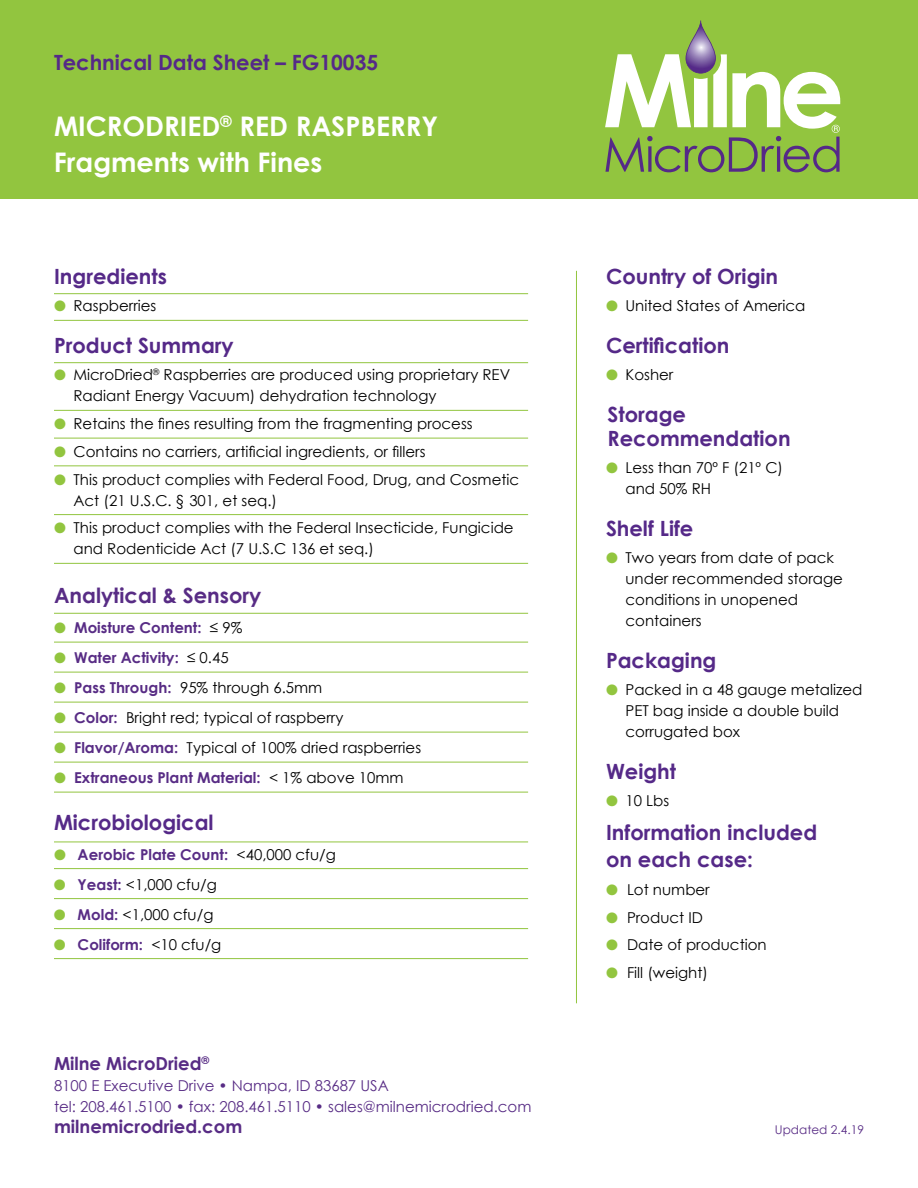
<style>
.page{position:relative;width:918px;height:1188px;background:#fff}
.page>*{position:absolute;margin:0;border:0;box-sizing:border-box;transform-origin:0 0}
.t1{font:700 27px/36px "Century Gothic";color:#fff}
.t2{font:700 21px/24px "Century Gothic";color:#552988}
.t3{font:700 21px "Century Gothic";color:#582c85}
.t4{font:700 18px "Century Gothic";color:#582c85}
.t5{font:15px/21px "Century Gothic";color:#000}
.t6{font:700 15px "Century Gothic";color:#582c85}
.t7{font:15px/21px "Century Gothic";color:#582c85}
.t8{font:12px "Century Gothic";color:#582c85}
.s1{color:#92c53f}
.s2{font-weight:400;color:#000}
.s3{font-weight:700;color:#582c85}
</style>
<div class="page">
<div style="left:0;top:0;width:918px;height:199px;background:#92c53f"></div>
<hr style="left:576px;top:271px;width:1px;height:732px;background:#92c53f">
<svg style="left:605px;top:21px;width:235px;height:151px"></svg>
<hr style="left:54px;top:293px;width:474px;height:1px;background:#92c53f">
<hr style="left:54px;top:320px;width:474px;height:1px;background:#92c53f">
<hr style="left:54px;top:362px;width:474px;height:1px;background:#92c53f">
<hr style="left:54px;top:410px;width:474px;height:1px;background:#92c53f">
<hr style="left:54px;top:438px;width:474px;height:1px;background:#92c53f">
<hr style="left:54px;top:465px;width:474px;height:1px;background:#92c53f">
<hr style="left:54px;top:514px;width:474px;height:1px;background:#92c53f">
<hr style="left:54px;top:563px;width:474px;height:1px;background:#92c53f">
<hr style="left:54px;top:613px;width:474px;height:1px;background:#92c53f">
<hr style="left:54px;top:642px;width:474px;height:1px;background:#92c53f">
<hr style="left:54px;top:672px;width:474px;height:1px;background:#92c53f">
<hr style="left:54px;top:702px;width:474px;height:1px;background:#92c53f">
<hr style="left:54px;top:732px;width:474px;height:1px;background:#92c53f">
<hr style="left:54px;top:762px;width:474px;height:1px;background:#92c53f">
<hr style="left:54px;top:792px;width:474px;height:1px;background:#92c53f">
<hr style="left:54px;top:842px;width:474px;height:1px;background:#92c53f">
<hr style="left:54px;top:868px;width:474px;height:1px;background:#92c53f">
<hr style="left:54px;top:898px;width:474px;height:1px;background:#92c53f">
<hr style="left:54px;top:928px;width:474px;height:1px;background:#92c53f">
<hr style="left:54px;top:958px;width:474px;height:1px;background:#92c53f">
<h2 class="t2" style="left:54px;top:50px;width:326px">Technical Data Sheet – FG10035</h2>
<h1 class="t1" style="left:54px;top:107px;width:386px">MICRODRIED<sup>®</sup> RED RASPBERRY<br>Fragments with Fines</h1>
<h2 class="t2" style="left:54px;top:263px;width:114px">Ingredients</h2>
<p class="t5" style="left:54px;top:295px;width:104px"><span class="s1">●</span> Raspberries</p>
<h2 class="t2" style="left:54px;top:332px;width:181px">Product Summary</h2>
<p class="t5" style="left:74px;top:364px;width:438px;text-indent:-20px"><span class="s1">●</span> MicroDried<sup>®</sup> Raspberries are produced using proprietary REV<br>Radiant Energy Vacuum) dehydration technology</p>
<p class="t5" style="left:54px;top:413px;width:420px"><span class="s1">●</span> Retains the fines resulting from the fragmenting process</p>
<p class="t5" style="left:54px;top:441px;width:373px"><span class="s1">●</span> Contains no carriers, artificial ingredients, or fillers</p>
<p class="t5" style="left:74px;top:468px;width:447px;text-indent:-20px"><span class="s1">●</span> This product complies with Federal Food, Drug, and Cosmetic<br>Act (21 U.S.C. § 301, et seq.)</p>
<p class="t5" style="left:74px;top:517px;width:442px;text-indent:-20px"><span class="s1">●</span> This product complies with the Federal Insecticide, Fungicide and Rodenticide Act (7 U.S.C 136 et seq.)</p>
<h2 class="t3" style="left:54px;top:582px;width:209px">Analytical &amp; Sensory</h2>
<p class="t6" style="left:54px;top:618px;width:190px"><span class="s1">●</span> Moisture Content: <span class="s2">≤ 9%</span></p>
<p class="t6" style="left:54px;top:648px;width:176px"><span class="s1">●</span> Water Activity: <span class="s2">≤ 0.45</span></p>
<p class="t5" style="left:54px;top:677px;width:270px"><span class="s1">●</span> <span class="s3">Pass Through:</span> 95% through 6.5mm</p>
<p class="t5" style="left:54px;top:707px;width:291px"><span class="s1">●</span> <span class="s3">Color:</span> Bright red; typical of raspberry</p>
<p class="t5" style="left:54px;top:737px;width:369px"><span class="s1">●</span> <span class="s3">Flavor/Aroma:</span> Typical of 100% dried raspberries</p>
<p class="t6" style="left:54px;top:768px;width:351px"><span class="s1">●</span> Extraneous Plant Material: <span class="s2">&lt; 1% above 10mm</span></p>
<h2 class="t2" style="left:54px;top:809px;width:161px">Microbiological</h2>
<p class="t6" style="left:54px;top:845px;width:283px"><span class="s1">●</span> Aerobic Plate Count: <span class="s2">&lt;40,000 cfu/g</span></p>
<p class="t5" style="left:54px;top:873px;width:164px"><span class="s1">●</span> <span class="s3">Yeast:</span> &lt;1,000 cfu/g</p>
<p class="t5" style="left:54px;top:903px;width:161px"><span class="s1">●</span> <span class="s3">Mold:</span> &lt;1,000 cfu/g</p>
<p class="t6" style="left:54px;top:935px;width:169px"><span class="s1">●</span> Coliform: <span class="s2">&lt;10 cfu/g</span></p>
<p class="t4" style="left:54px;top:1052px;width:157px">Milne MicroDried<sup>®</sup></p>
<p class="t7" style="left:54px;top:1075px;width:479px">8100 E Executive Drive • Nampa, ID 83687 USA<br>tel: 208.461.5100 • fax: 208.461.5110 • sales@milnemicrodried.com</p>
<p class="t4" style="left:54px;top:1115px;width:190px">milnemicrodried.com</p>
<h2 class="t2" style="left:606px;top:263px;width:174px">Country of Origin</h2>
<p class="t5" style="left:606px;top:295px;width:201px"><span class="s1">●</span> United States of America</p>
<h2 class="t2" style="left:606px;top:332px;width:125px">Certification</h2>
<p class="t5" style="left:606px;top:364px;width:69px"><span class="s1">●</span> Kosher</p>
<h2 class="t2" style="left:608px;top:401px;width:185px">Storage<br>Recommendation</h2>
<p class="t5" style="left:626px;top:457px;width:159px;text-indent:-20px"><span class="s1">●</span> Less than 70º F (21º C) and 50% RH</p>
<h2 class="t2" style="left:606px;top:515px;width:89px">Shelf Life</h2>
<p class="t5" style="left:626px;top:547px;width:219px;text-indent:-20px"><span class="s1">●</span> Two years from date of pack under recommended storage conditions in unopened containers</p>
<h2 class="t2" style="left:606px;top:647px;width:112px">Packaging</h2>
<p class="t5" style="left:626px;top:679px;width:239px;text-indent:-20px"><span class="s1">●</span> Packed in a 48 gauge metalized<br>PET bag inside a double build corrugated box</p>
<h2 class="t2" style="left:606px;top:758px;width:72px">Weight</h2>
<p class="t5" style="left:606px;top:790px;width:65px"><span class="s1">●</span> 10 Lbs</p>
<h2 class="t2" style="left:606px;top:818px;width:213px;line-height:27px">Information included on each case:</h2>
<p class="t5" style="left:606px;top:879px;width:105px"><span class="s1">●</span> Lot number</p>
<p class="t5" style="left:606px;top:906px;width:99px"><span class="s1">●</span> Product ID</p>
<p class="t5" style="left:606px;top:934px;width:162px"><span class="s1">●</span> Date of production</p>
<p class="t5" style="left:606px;top:962px;width:104px"><span class="s1">●</span> Fill (weight)</p>
<p class="t8" style="left:775px;top:1122px;width:91px">Updated 2.4.19</p>
</div>
